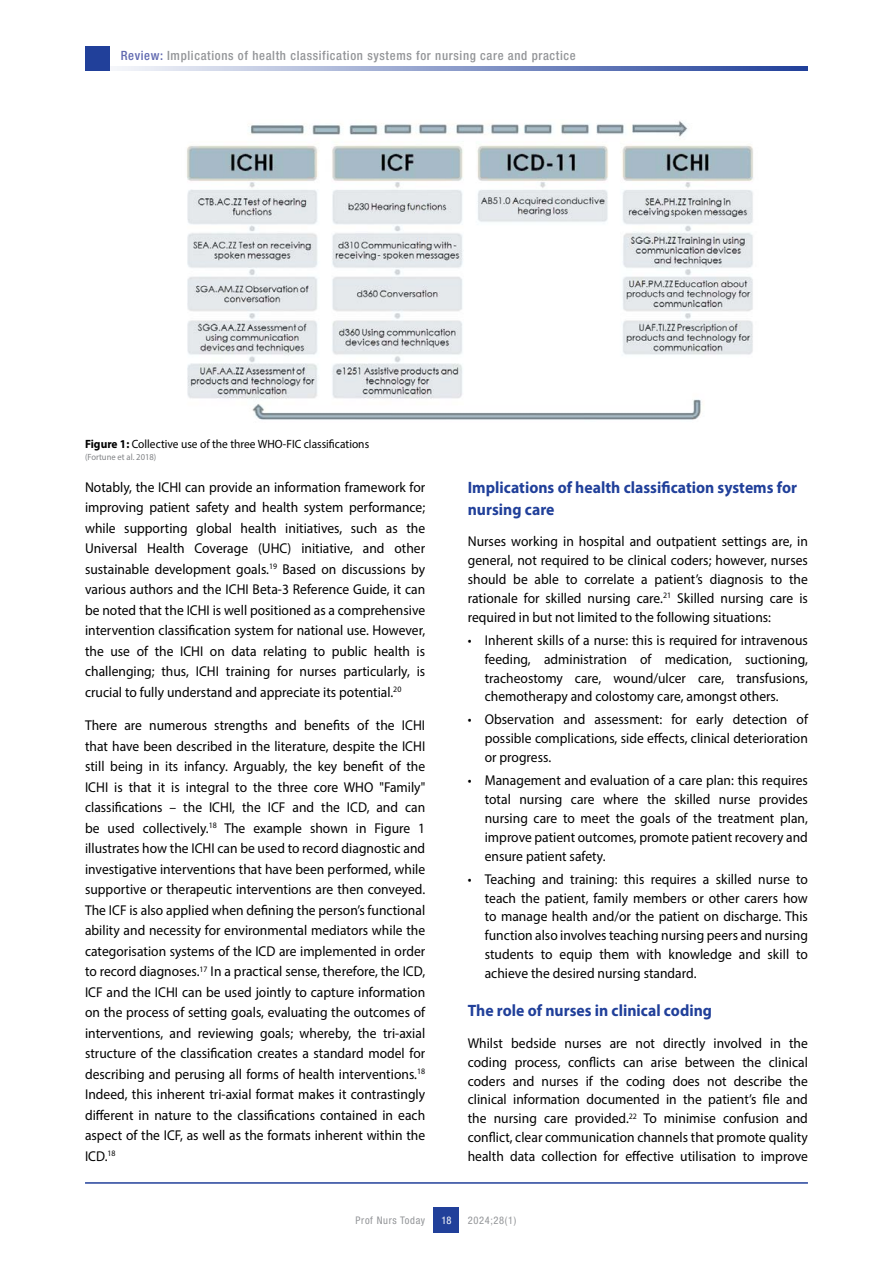
<style>
.page{position:relative;width:893px;height:1263px;background:#fff}
.page>*{position:absolute;margin:0;border:0;box-sizing:border-box;transform-origin:0 0}
.t1{font:700 16.5px/21.5px "Myriad Pro";color:#21409a;scale:.95 1}
.t2{font:14.25px/20.5px "Myriad Pro";color:#000;text-align:justify;scale:.95 1}
.t3{font:500 condensed 12.75px "Helvetica Neue LT Std";letter-spacing:.05em;color:#939598}
.t4{font:12px "Myriad Pro";color:#000;scale:.95 1}
.t5{font:condensed 10.5px "Helvetica Neue LT Std";letter-spacing:.06em;color:#939598}
.t6{font:condensed 10.5px "Helvetica Neue LT Std";color:#fff}
.t7{font:9px "Myriad Pro";color:#808285;scale:.95 1}
.s1{color:#6069b0}
.s2{font-weight:700}
</style>
<div class="page">
<svg style="left:109px;top:66px;width:699px;height:5px;background:#8a9ac9"></svg>
<div style="left:85px;top:47px;width:24px;height:24px;background:#21409a"></div>
<div style="left:434px;top:1208px;width:25px;height:25px;background:#21409a"></div>
<hr style="left:85px;top:1182px;width:723px;height:2px;background:#21409a">
<img style="left:187px;top:120px;width:566px;height:300px">
<p class="t3" style="left:121px;top:48px;width:456px"><span class="s1">Review:</span> Implications of health classification systems for nursing care and practice</p>
<p class="t4" style="left:85px;top:436px;width:301px"><span class="s2">Figure 1:</span> Collective use of the three WHO-FIC classifications</p>
<p class="t7" style="left:85px;top:451px;width:77px">(Fortune et al. 2018)</p>
<p class="t2" style="left:85px;top:476px;width:360px">Notably, the ICHI can provide an information framework for improving patient safety and health system performance; while supporting global health initiatives, such as the Universal Health Coverage (UHC) initiative, and other sustainable development goals.<sup>19</sup> Based on discussions by various authors and the ICHI Beta-3 Reference Guide, it can be noted that the ICHI is well positioned as a comprehensive intervention classification system for national use. However, the use of the ICHI on data relating to public health is challenging; thus, ICHI training for nurses particularly, is crucial to fully understand and appreciate its potential.<sup>20</sup></p>
<p class="t2" style="left:85px;top:715px;width:360px">There are numerous strengths and benefits of the ICHI that have been described in the literature, despite the ICHI still being in its infancy. Arguably, the key benefit of the ICHI is that it is integral to the three core WHO "Family" classifications – the ICHI, the ICF and the ICD, and can be used collectively.<sup>18</sup> The example shown in Figure 1 illustrates how the ICHI can be used to record diagnostic and investigative interventions that have been performed, while supportive or therapeutic interventions are then conveyed.<br>The ICF is also applied when defining the person’s functional ability and necessity for environmental mediators while the categorisation systems of the ICD are implemented in order to record diagnoses.<sup>17</sup> In a practical sense, therefore, the ICD, ICF and the ICHI can be used jointly to capture information on the process of setting goals, evaluating the outcomes of interventions, and reviewing goals; whereby, the tri-axial structure of the classification creates a standard model for describing and perusing all forms of health interventions.<sup>18<br></sup>Indeed, this inherent tri-axial format makes it contrastingly different in nature to the classifications contained in each aspect of the ICF, as well as the formats inherent within the ICD.<sup>18</sup></p>
<p class="t1" style="left:468px;top:476px;width:348px">Implications of health classification systems for nursing care</p>
<p class="t2" style="left:468px;top:532px;width:360px;line-height:18.9px">Nurses working in hospital and outpatient settings are, in general, not required to be clinical coders; however, nurses should be able to correlate a patient’s diagnosis to the rationale for skilled nursing care.<sup>21</sup> Skilled nursing care is required in but not limited to the following situations:</p>
<p class="t2" style="left:485px;top:630px;width:342px;line-height:18.9px;text-indent:-17px">• Inherent skills of a nurse: this is required for intravenous feeding, administration of medication, suctioning, tracheostomy care, wound/ulcer care, transfusions, chemotherapy and colostomy care, amongst others.</p>
<p class="t2" style="left:485px;top:710px;width:342px;line-height:18.9px;text-indent:-17px">• Observation and assessment: for early detection of possible complications, side effects, clinical deterioration or progress.</p>
<p class="t2" style="left:485px;top:771px;width:342px;line-height:18.9px;text-indent:-17px">• Management and evaluation of a care plan: this requires total nursing care where the skilled nurse provides nursing care to meet the goals of the treatment plan, improve patient outcomes, promote patient recovery and ensure patient safety.</p>
<p class="t2" style="left:485px;top:869px;width:342px;line-height:18.9px;text-indent:-17px">• Teaching and training: this requires a skilled nurse to teach the patient, family members or other carers how to manage health and/or the patient on discharge. This function also involves teaching nursing peers and nursing students to equip them with knowledge and skill to achieve the desired nursing standard.</p>
<p class="t1" style="left:468px;top:999px;width:259px">The role of nurses in clinical coding</p>
<p class="t2" style="left:468px;top:1033px;width:360px;line-height:18.9px">Whilst bedside nurses are not directly involved in the coding process, conflicts can arise between the clinical coders and nurses if the coding does not describe the clinical information documented in the patient’s file and the nursing care provided.<sup>22</sup> To minimise confusion and conflict, clear communication channels that promote quality health data collection for effective utilisation to improve</p>
<p class="t5" style="left:356px;top:1214px;width:71px">Prof Nurs Today</p>
<p class="t6" style="left:441px;top:1214px;width:12px">18</p>
<p class="t5" style="left:468px;top:1214px;width:50px">2024;28(1)</p>
</div>
